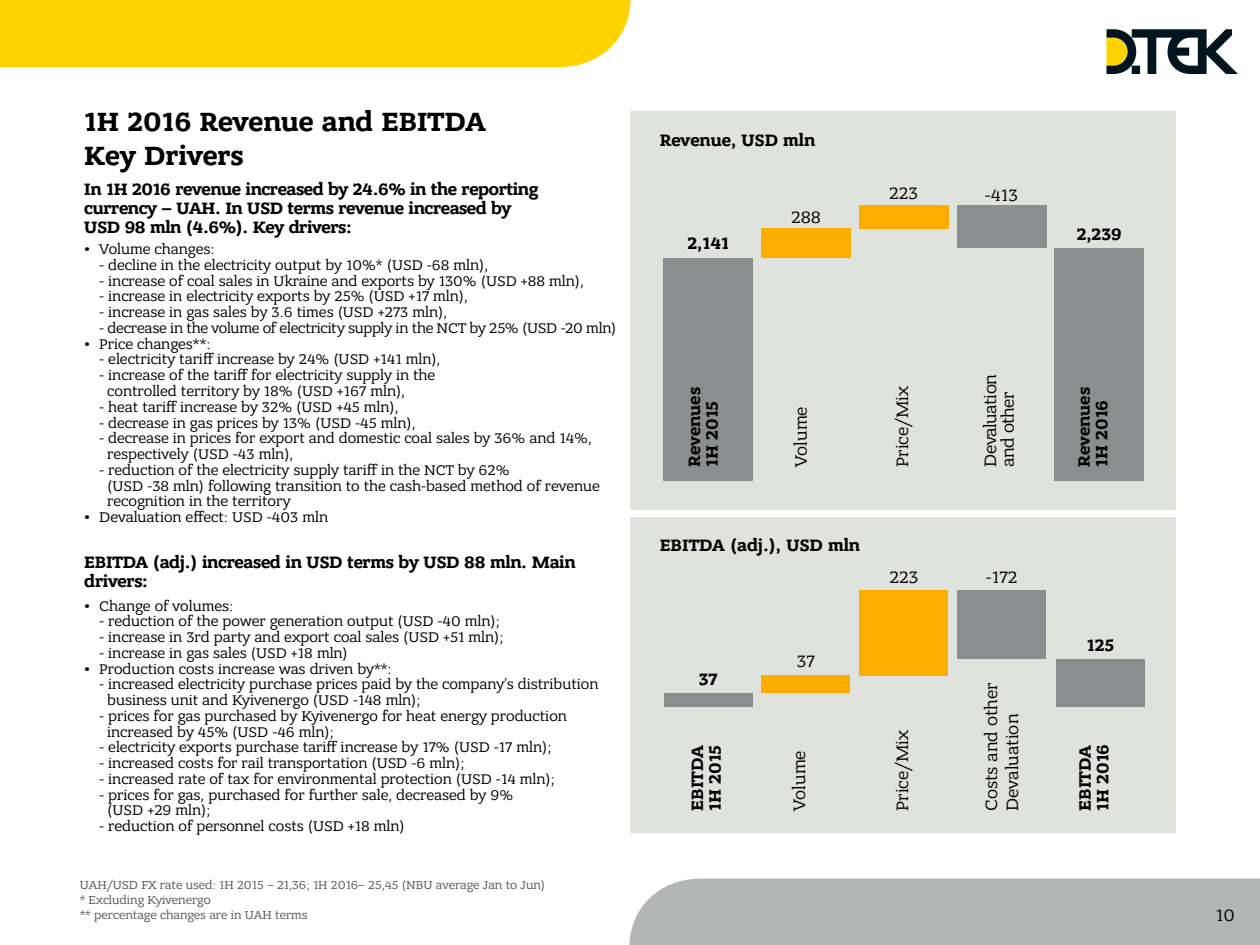
<style>
.page{position:relative;width:1260px;height:945px;background:#fff}
.page>*{position:absolute;margin:0;border:0;box-sizing:border-box;transform-origin:0 0}
.t1{font:700 28px/33.6px "Bandera Pro";color:#000}
.t2{font:700 17.5px/17.5px "Bandera Pro";letter-spacing:-.015em;color:#000}
.t3{font:17.5px/21px "Bandera Pro";color:#000}
.t4{font:17.5px/17.5px "Bandera Pro";letter-spacing:-.025em;color:#000}
.t5{font:14.88px/15.8px "Bandera Pro";color:#000}
.t6{font:12.25px/14.7px "Bandera Pro";color:#575756}
.s1{font-weight:700}
</style>
<div class="page">
<div style="left:629px;top:879px;width:631px;height:66px;background:#b3b6b5"></div>
<svg style="left:1107px;top:29px;width:131px;height:45px"></svg>
<div style="left:0;top:0;width:631px;height:67px;background:#ffd200"></div>
<div style="left:630px;top:111px;width:546px;height:399px;background:#e0e2de"></div>
<div style="left:630px;top:517px;width:546px;height:316px;background:#e0e2de"></div>
<div style="left:664px;top:693px;width:89px;height:13px;background:#8b8e8f"></div>
<div style="left:664px;top:258px;width:89px;height:223px;background:#8b8e8f"></div>
<div style="left:762px;top:675px;width:88px;height:18px;background:#ffac00"></div>
<div style="left:761px;top:228px;width:90px;height:30px;background:#ffac00"></div>
<div style="left:957px;top:206px;width:89px;height:42px;background:#8b8e8f"></div>
<div style="left:859px;top:590px;width:89px;height:85px;background:#ffac00"></div>
<div style="left:859px;top:205px;width:89px;height:23px;background:#ffac00"></div>
<div style="left:957px;top:590px;width:89px;height:69px;background:#8b8e8f"></div>
<div style="left:1056px;top:659px;width:89px;height:47px;background:#8b8e8f"></div>
<div style="left:1055px;top:248px;width:89px;height:233px;background:#8b8e8f"></div>
<h1 class="t1" style="left:84px;top:106px;width:403px">1H 2016 Revenue and EBITDA<br>Key Drivers</h1>
<p class="t2" style="left:84px;top:180px;width:455px;line-height:19.2px">In 1H 2016 revenue increased by 24.6% in the reporting currency – UAH. In USD terms revenue increased by<br>USD 98 mln (4.6%). Key drivers:</p>
<p class="t5" style="left:84px;top:242px;width:132px"><span class="s1">•</span> Volume changes:</p>
<p class="t5" style="left:99px;top:257px;width:391px">- decline in the electricity output by 10%* (USD -68 mln),</p>
<p class="t5" style="left:99px;top:273px;width:486px">- increase of coal sales in Ukraine and exports by 130% (USD +88 mln),</p>
<p class="t5" style="left:99px;top:289px;width:370px">- increase in electricity exports by 25% (USD +17 mln),</p>
<p class="t5" style="left:99px;top:305px;width:350px">- increase in gas sales by 3.6 times (USD +273 mln),</p>
<p class="t5" style="left:99px;top:320px;width:519px">- decrease in the volume of electricity supply in the NCT by 25% (USD -20 mln)</p>
<p class="t5" style="left:84px;top:336px;width:128px"><span class="s1">•</span> Price changes**:</p>
<p class="t5" style="left:99px;top:352px;width:343px">- electricity tariff increase by 24% (USD +141 mln),</p>
<p class="t5" style="left:107px;top:368px;width:329px;text-indent:-8px">- increase of the tariff for electricity supply in the controlled territory by 18% (USD +167 mln),</p>
<p class="t5" style="left:99px;top:399px;width:301px">- heat tariff increase by 32% (USD +45 mln),</p>
<p class="t5" style="left:99px;top:415px;width:318px">- decrease in gas prices by 13% (USD -45 mln),</p>
<p class="t5" style="left:107px;top:431px;width:486px;text-indent:-8px">- decrease in prices for export and domestic coal sales by 36% and 14%, respectively (USD -43 mln),</p>
<p class="t5" style="left:107px;top:462px;width:494px;text-indent:-8px">- reduction of the electricity supply tariff in the NCT by 62%<br>(USD -38 mln) following transition to the cash-based method of revenue recognition in the territory</p>
<p class="t5" style="left:84px;top:509px;width:245px"><span class="s1">•</span> Devaluation effect: USD -403 mln</p>
<p class="t2" style="left:84px;top:553px;width:493px;line-height:19.2px">EBITDA (adj.) increased in USD terms by USD 88 mln. Main drivers:</p>
<p class="t5" style="left:84px;top:598px;width:150px"><span class="s1">•</span> Change of volumes:</p>
<p class="t5" style="left:99px;top:614px;width:402px">- reduction of the power generation output (USD -40 mln);</p>
<p class="t5" style="left:99px;top:629px;width:406px">- increase in 3rd party and export coal sales (USD +51 mln);</p>
<p class="t5" style="left:99px;top:645px;width:250px">- increase in gas sales (USD +18 mln)</p>
<p class="t5" style="left:84px;top:661px;width:309px"><span class="s1">•</span> Production costs increase was driven by**:</p>
<p class="t5" style="left:107px;top:677px;width:493px;text-indent:-8px">- increased electricity purchase prices paid by the company’s distribution business unit and Kyivenergo (USD -148 mln);</p>
<p class="t5" style="left:107px;top:708px;width:461px;text-indent:-8px">- prices for gas purchased by Kyivenergo for heat energy production increased by 45% (USD -46 mln);</p>
<p class="t5" style="left:99px;top:740px;width:454px">- electricity exports purchase tariff increase by 17% (USD -17 mln);</p>
<p class="t5" style="left:99px;top:755px;width:367px">- increased costs for rail transportation (USD -6 mln);</p>
<p class="t5" style="left:99px;top:771px;width:457px">- increased rate of tax for environmental protection (USD -14 mln);</p>
<p class="t5" style="left:107px;top:787px;width:408px;text-indent:-8px">- prices for gas, purchased for further sale, decreased by 9% (USD +29 mln);</p>
<p class="t5" style="left:99px;top:818px;width:307px">- reduction of personnel costs (USD +18 mln)</p>
<p class="t6" style="left:80px;top:878px;width:467px">UAH/USD FX rate used: 1H 2015 – 21,36; 1H 2016– 25,45 (NBU average Jan to Jun) * Excluding Kyivenergo<br>** percentage changes are in UAH terms</p>
<p class="t2" style="left:660px;top:132px;width:157px">Revenue, USD mln</p>
<p class="t2" style="left:688px;top:235px;width:43px">2,141</p>
<p class="t3" style="left:791px;top:207px;width:32px">288</p>
<p class="t3" style="left:889px;top:183px;width:30px">223</p>
<p class="t3" style="left:985px;top:185px;width:35px">-413</p>
<p class="t2" style="left:1077px;top:226px;width:47px">2,239</p>
<p class="t3" style="left:892px;top:467px;width:82px;rotate:-90deg">Price/Mix</p>
<p class="t4" style="left:982px;top:467px;width:94px;rotate:-90deg">Devaluation and other</p>
<p class="t2" style="left:686px;top:467px;width:81px;rotate:-90deg">Revenues<br>1H 2015</p>
<p class="t2" style="left:1076px;top:467px;width:81px;rotate:-90deg">Revenues<br>1H 2016</p>
<p class="t3" style="left:791px;top:467px;width:62px;rotate:-90deg">Volume</p>
<p class="t2" style="left:660px;top:537px;width:202px">EBITDA (adj.), USD mln</p>
<p class="t2" style="left:699px;top:671px;width:20px">37</p>
<p class="t3" style="left:797px;top:651px;width:20px">37</p>
<p class="t2" style="left:689px;top:811px;width:68px;rotate:-90deg">EBITDA<br>1H 2015</p>
<p class="t3" style="left:789px;top:811px;width:62px;rotate:-90deg">Volume</p>
<p class="t3" style="left:889px;top:566px;width:30px">223</p>
<p class="t3" style="left:986px;top:567px;width:33px">-172</p>
<p class="t3" style="left:892px;top:811px;width:82px;rotate:-90deg">Price/Mix</p>
<p class="t3" style="left:981px;top:811px;width:129px;rotate:-90deg">Costs and other<br>Devaluation</p>
<p class="t2" style="left:1087px;top:637px;width:29px">125</p>
<p class="t2" style="left:1077px;top:811px;width:68px;rotate:-90deg">EBITDA<br>1H 2016</p>
<p class="t3" style="left:1216px;top:904px;width:20px">10</p>
</div>
